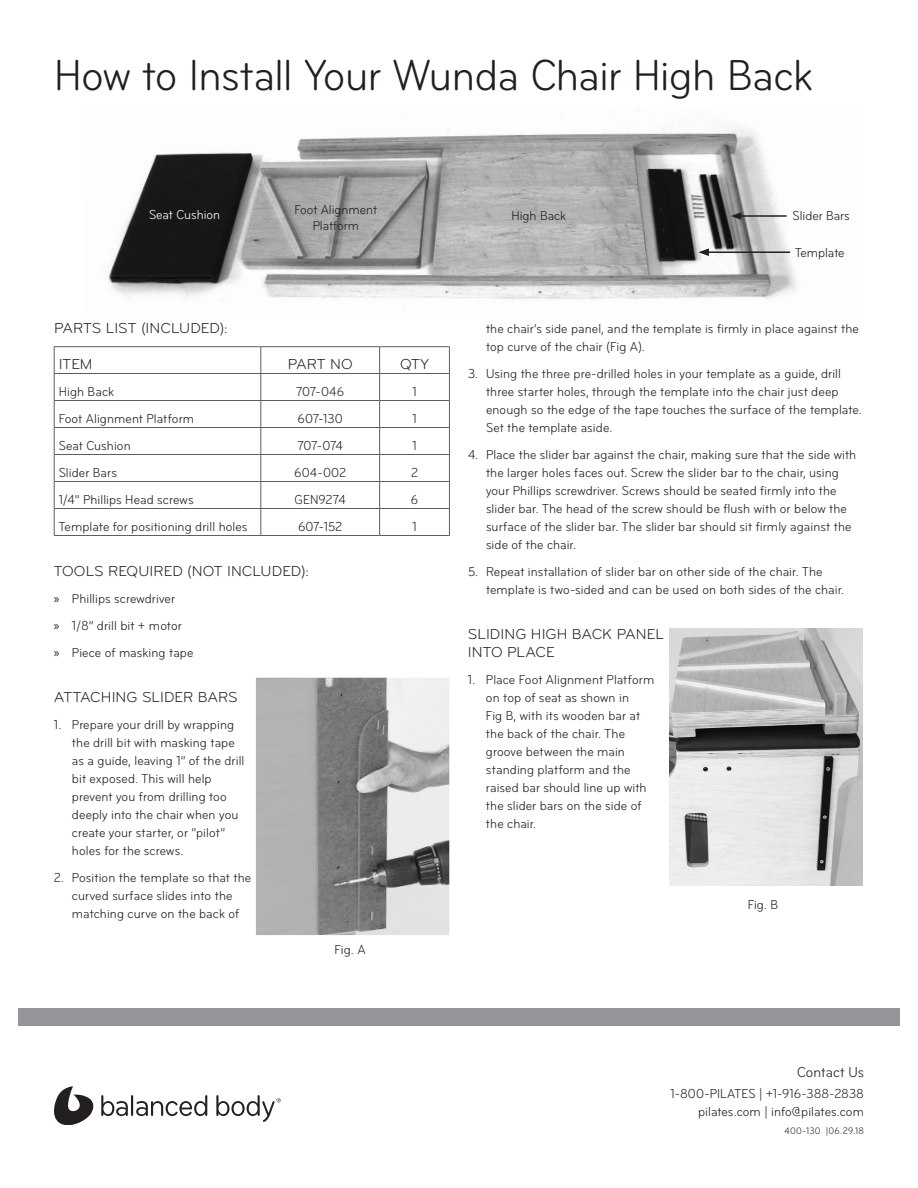
<style>
.page{position:relative;width:918px;height:1188px;background:#fff}
.page>*{position:absolute;margin:0;border:0;box-sizing:border-box;transform-origin:0 0}
.Product_Name__Cover{font:condensed 45px "Bryant";letter-spacing:-.01em;color:#231f20}
.Header_3{font:15px/18px "Bryant Pro";letter-spacing:.005em;color:#231f20}
.t1{font:condensed 15px "Bryant";letter-spacing:.005em;color:#231f20}
.Body_Text{font:condensed 13.5px/18px "Bryant";letter-spacing:.01em;color:#231f20}
.t2{font:condensed 13.5px "Bryant";color:#fff}
.t3{font:condensed 9.75px "Bryant";letter-spacing:.025em;color:#231f20}
.s1{font-family:"Myriad Pro";font-stretch:normal}
</style>
<div class="page">
<hr style="left:54px;top:346px;width:207px;height:1px;background:#5f5f62">
<hr style="left:261px;top:346px;width:119px;height:1px;background:#5f5f62">
<hr style="left:380px;top:346px;width:70px;height:1px;background:#5f5f62">
<svg style="left:54px;top:347px;width:1px;height:188px"></svg>
<svg style="left:449px;top:347px;width:1px;height:188px"></svg>
<hr style="left:54px;top:373px;width:207px;height:1px;background:#5f5f62">
<hr style="left:261px;top:373px;width:119px;height:1px;background:#5f5f62">
<hr style="left:380px;top:373px;width:70px;height:1px;background:#5f5f62">
<hr style="left:54px;top:400px;width:207px;height:1px;background:#5f5f62">
<hr style="left:261px;top:400px;width:119px;height:1px;background:#5f5f62">
<hr style="left:380px;top:400px;width:70px;height:1px;background:#5f5f62">
<hr style="left:54px;top:427px;width:207px;height:1px;background:#5f5f62">
<hr style="left:54px;top:454px;width:207px;height:1px;background:#5f5f62">
<hr style="left:261px;top:427px;width:119px;height:1px;background:#5f5f62">
<hr style="left:261px;top:454px;width:119px;height:1px;background:#5f5f62">
<hr style="left:380px;top:427px;width:70px;height:1px;background:#5f5f62">
<hr style="left:380px;top:454px;width:70px;height:1px;background:#5f5f62">
<hr style="left:54px;top:481px;width:207px;height:1px;background:#5f5f62">
<hr style="left:261px;top:481px;width:119px;height:1px;background:#5f5f62">
<hr style="left:380px;top:481px;width:70px;height:1px;background:#5f5f62">
<hr style="left:54px;top:508px;width:207px;height:1px;background:#5f5f62">
<hr style="left:261px;top:508px;width:119px;height:1px;background:#5f5f62">
<svg style="left:261px;top:347px;width:1px;height:188px"></svg>
<hr style="left:380px;top:508px;width:70px;height:1px;background:#5f5f62">
<svg style="left:379px;top:347px;width:1px;height:188px"></svg>
<hr style="left:54px;top:535px;width:207px;height:1px;background:#5f5f62">
<hr style="left:261px;top:535px;width:119px;height:1px;background:#5f5f62">
<hr style="left:380px;top:535px;width:70px;height:1px;background:#5f5f62">
<img style="left:108px;top:121px;width:689px;height:179px">
<hr style="left:739px;top:215px;width:48px;height:2px;background:#231f20">
<svg style="left:731px;top:212px;width:10px;height:8px"></svg>
<hr style="left:707px;top:251px;width:83px;height:2px;background:#231f20">
<svg style="left:698px;top:248px;width:11px;height:8px"></svg>
<img style="left:669px;top:628px;width:193px;height:258px">
<img style="left:256px;top:678px;width:193px;height:257px">
<svg style="left:54px;top:1086px;width:40px;height:39px"></svg>
<svg style="left:101px;top:1095px;width:27px;height:21px"></svg>
<hr style="left:131px;top:1095px;width:2px;height:21px;background:#231f20">
<svg style="left:136px;top:1095px;width:71px;height:21px"></svg>
<svg style="left:216px;top:1095px;width:65px;height:27px"></svg>
<div style="left:18px;top:1008px;width:882px;height:18px;background:#939598"></div>
<p class="Product_Name__Cover" style="left:54px;top:49px;width:760px">How to Install Your Wunda Chair High Back</p>
<p class="Body_Text" style="left:295px;top:201px;width:84px;line-height:16.2px;text-align:center">Foot Alignment<br>Platform</p>
<p class="t2" style="left:149px;top:206px;width:73px">Seat Cushion</p>
<p class="Body_Text" style="left:512px;top:207px;width:56px">High Back</p>
<p class="Body_Text" style="left:793px;top:207px;width:59px">Slider Bars</p>
<p class="Body_Text" style="left:795px;top:244px;width:51px">Template</p>
<p class="Header_3" style="left:54px;top:319px;width:175px">PARTS LIST (INCLUDED):</p>
<p class="Header_3" style="left:59px;top:355px;width:35px">ITEM</p>
<p class="Header_3" style="left:288px;top:355px;width:67px">PART NO</p>
<p class="Header_3" style="left:400px;top:355px;width:30px">QTY</p>
<p class="Body_Text" style="left:59px;top:383px;width:57px">High Back</p>
<p class="Body_Text" style="left:296px;top:383px;width:50px">707-046</p>
<p class="Body_Text" style="left:412px;top:383px;width:6px">1</p>
<p class="Body_Text" style="left:59px;top:410px;width:137px">Foot Alignment Platform</p>
<p class="Body_Text" style="left:298px;top:410px;width:47px">607-130</p>
<p class="Body_Text" style="left:412px;top:410px;width:6px">1</p>
<p class="Body_Text" style="left:59px;top:437px;width:74px">Seat Cushion</p>
<p class="Body_Text" style="left:297px;top:437px;width:47px">707-074</p>
<p class="Body_Text" style="left:412px;top:437px;width:6px">1</p>
<p class="Body_Text" style="left:59px;top:464px;width:60px">Slider Bars</p>
<p class="Body_Text" style="left:294px;top:464px;width:53px">604-002</p>
<p class="Body_Text" style="left:411px;top:464px;width:9px">2</p>
<p class="Body_Text" style="left:59px;top:491px;width:136px">1/4” Phillips Head screws</p>
<p class="Body_Text" style="left:295px;top:491px;width:53px">GEN9274</p>
<p class="Body_Text" style="left:411px;top:491px;width:9px">6</p>
<p class="Body_Text" style="left:59px;top:518px;width:190px">Template for positioning drill holes</p>
<p class="Body_Text" style="left:298px;top:518px;width:46px">607-152</p>
<p class="Body_Text" style="left:412px;top:518px;width:6px">1</p>
<p class="Header_3" style="left:54px;top:562px;width:257px">TOOLS REQUIRED (NOT INCLUDED):</p>
<p class="Body_Text" style="left:54px;top:590px;width:123px"><span class="s1">»</span> Phillips screwdriver</p>
<p class="Body_Text" style="left:54px;top:617px;width:129px"><span class="s1">»</span> 1/8” drill bit + motor</p>
<p class="Body_Text" style="left:54px;top:644px;width:141px"><span class="s1">»</span> Piece of masking tape</p>
<p class="Header_3" style="left:54px;top:688px;width:185px">ATTACHING SLIDER BARS</p>
<p class="Body_Text" style="left:72px;top:716px;width:174px;text-indent:-18px">1. Prepare your drill by wrapping the drill bit with masking tape as a guide, leaving 1” of the drill bit exposed. This will help prevent you from drilling too deeply into the chair when you create your starter, or “pilot” holes for the screws.</p>
<p class="Body_Text" style="left:54px;top:869px;width:199px;text-align:center">2. Position the template so that the curved surface slides into the matching curve on the back of</p>
<p class="Body_Text" style="left:335px;top:941px;width:33px">Fig. A</p>
<p class="Body_Text" style="left:486px;top:320px;width:374px">the chair’s side panel, and the template is firmly in place against the top curve of the chair (Fig A).</p>
<p class="Body_Text" style="left:486px;top:365px;width:377px;text-indent:-18px">3. Using the three pre-drilled holes in your template as a guide, drill three starter holes, through the template into the chair just deep enough so the edge of the tape touches the surface of the template.<br>Set the template aside.</p>
<p class="Body_Text" style="left:486px;top:446px;width:372px;text-indent:-18px">4. Place the slider bar against the chair, making sure that the side with the larger holes faces out. Screw the slider bar to the chair, using your Phillips screwdriver. Screws should be seated firmly into the slider bar. The head of the screw should be flush with or below the surface of the slider bar. The slider bar should sit firmly against the side of the chair.</p>
<p class="Body_Text" style="left:486px;top:563px;width:360px;text-indent:-18px">5. Repeat installation of slider bar on other side of the chair. The template is two-sided and can be used on both sides of the chair.</p>
<p class="Header_3" style="left:468px;top:625px;width:198px">SLIDING HIGH BACK PANEL<br>INTO PLACE</p>
<p class="Body_Text" style="left:486px;top:671px;width:170px;text-indent:-18px">1. Place Foot Alignment Platform on top of seat as shown in<br>Fig B, with its wooden bar at the back of the chair. The groove between the main standing platform and the raised bar should line up with the slider bars on the side of the chair.</p>
<p class="Body_Text" style="left:748px;top:896px;width:32px">Fig. B</p>
<p class="t1" style="left:797px;top:1063px;width:68px">Contact Us</p>
<p class="Body_Text" style="left:671px;top:1085px;width:195px">1-800-PILATES | +1-916-388-2838</p>
<p class="Body_Text" style="left:698px;top:1103px;width:167px">pilates.com | info@pilates.com</p>
<p class="t3" style="left:784px;top:1125px;width:81px">400-130 |06.29.18</p>
</div>
